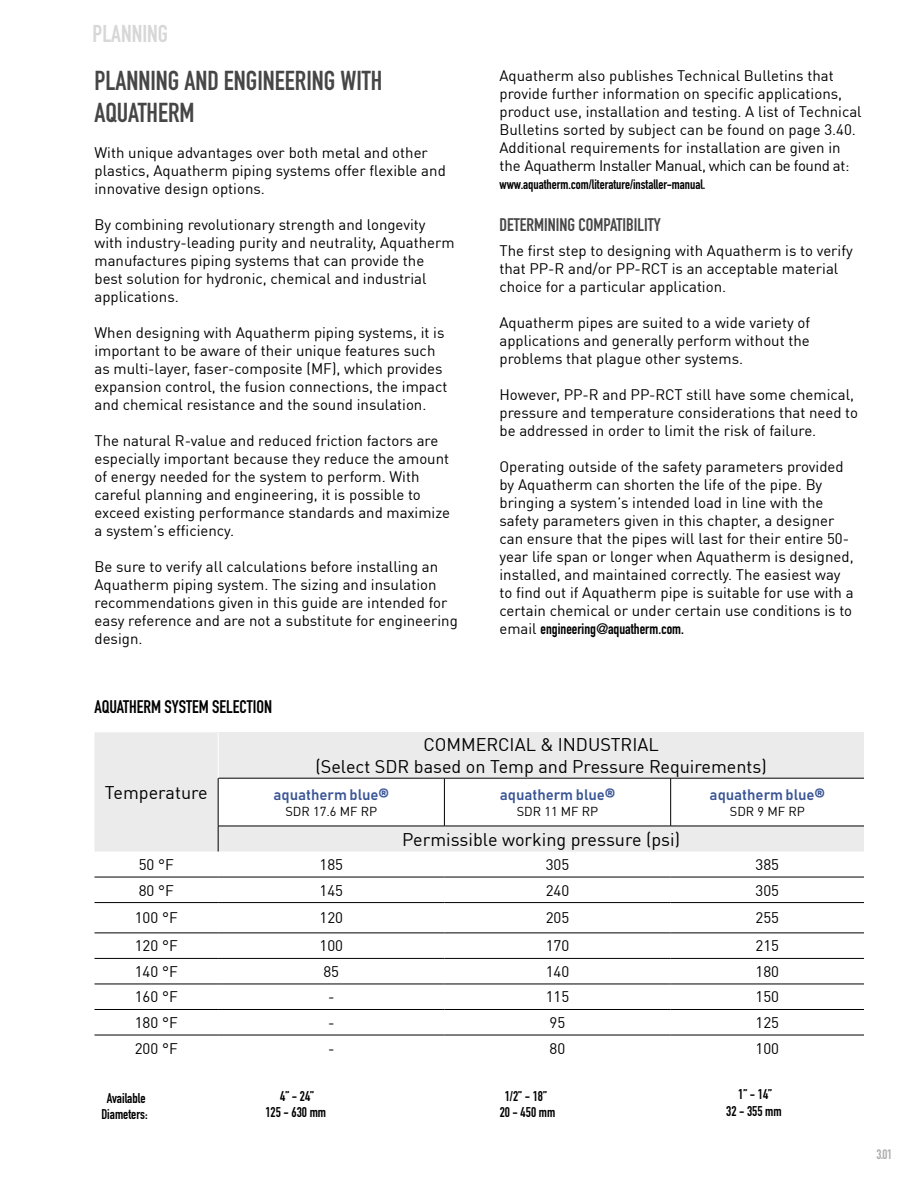
<style>
.page{position:relative;width:918px;height:1188px;background:#fff}
.page>*{position:absolute;margin:0;border:0;box-sizing:border-box;transform-origin:0 0}
.t1{font:700 27px/32.4px "DIN Condensed";color:#464646}
.t2{font:700 24px "DIN Condensed";color:#d7d7d7}
.t3{font:18px/21.6px "DINOT";color:#000;text-align:center}
.t4{font:700 18px "DIN Condensed";color:#464646}
.t5{font:700 18px "DIN Condensed";color:#000}
.t6{font:15.15px "DINOT";color:#000}
.t7{font:15.15px "Bahnschrift";color:#3b5696}
.t8{font:15px/18px "DINOT";color:#000}
.t9{font:700 15px "DIN Condensed";color:#000}
.t10{font:700 13.95px/16.2px "DIN Condensed";color:#000;text-align:center}
.t11{font:700 13.5px "DIN Condensed";color:#000}
.t12{font:700 13.5px "DIN Condensed";color:#acacac}
.t13{font:12.75px "DINOT";color:#000}
.s1{font-family:"DINOT";font-weight:400}
</style>
<div class="page">
<div style="left:94px;top:732px;width:124px;height:120px;background:#ebebeb"></div>
<div style="left:218px;top:732px;width:646px;height:46px;background:#ebebeb"></div>
<hr style="left:94px;top:877px;width:124px;height:1px;background:#000">
<hr style="left:218px;top:877px;width:226px;height:1px;background:#000">
<hr style="left:444px;top:877px;width:227px;height:1px;background:#000">
<hr style="left:671px;top:877px;width:193px;height:1px;background:#000">
<hr style="left:94px;top:902px;width:124px;height:1px;background:#000">
<hr style="left:218px;top:902px;width:226px;height:1px;background:#000">
<hr style="left:444px;top:902px;width:227px;height:1px;background:#000">
<hr style="left:671px;top:902px;width:193px;height:1px;background:#000">
<hr style="left:94px;top:933px;width:124px;height:1px;background:#000">
<hr style="left:218px;top:933px;width:226px;height:1px;background:#000">
<hr style="left:444px;top:933px;width:227px;height:1px;background:#000">
<hr style="left:671px;top:933px;width:193px;height:1px;background:#000">
<hr style="left:94px;top:958px;width:124px;height:1px;background:#000">
<hr style="left:218px;top:958px;width:226px;height:1px;background:#000">
<hr style="left:444px;top:958px;width:227px;height:1px;background:#000">
<hr style="left:671px;top:958px;width:193px;height:1px;background:#000">
<hr style="left:94px;top:984px;width:124px;height:1px;background:#000">
<hr style="left:218px;top:984px;width:226px;height:1px;background:#000">
<hr style="left:444px;top:984px;width:227px;height:1px;background:#000">
<hr style="left:671px;top:984px;width:193px;height:1px;background:#000">
<hr style="left:94px;top:1009px;width:124px;height:1px;background:#000">
<hr style="left:218px;top:1009px;width:226px;height:1px;background:#000">
<hr style="left:444px;top:1009px;width:227px;height:1px;background:#000">
<hr style="left:671px;top:1009px;width:193px;height:1px;background:#000">
<hr style="left:94px;top:1035px;width:124px;height:1px;background:#000">
<hr style="left:218px;top:1035px;width:226px;height:1px;background:#000">
<hr style="left:444px;top:1035px;width:227px;height:1px;background:#000">
<hr style="left:671px;top:1035px;width:193px;height:1px;background:#000">
<hr style="left:218px;top:732px;width:1px;height:46px;background:#fff">
<svg style="left:218px;top:778px;width:646px;height:74px"></svg>
<hr style="left:444px;top:826px;width:227px;height:1px;background:#000">
<hr style="left:671px;top:826px;width:193px;height:1px;background:#000">
<h2 class="t2" style="left:93px;top:17px;width:77px">PLANNING</h2>
<h1 class="t1" style="left:94px;top:64px;width:289px">PLANNING AND ENGINEERING WITH<br>AQUATHERM</h1>
<p class="t8" style="left:94px;top:143px;width:353px">With unique advantages over both metal and other plastics, Aquatherm piping systems offer flexible and innovative design options.</p>
<p class="t8" style="left:94px;top:215px;width:362px">By combining revolutionary strength and longevity with industry-leading purity and neutrality, Aquatherm manufactures piping systems that can provide the best solution for hydronic, chemical and industrial applications.</p>
<p class="t8" style="left:94px;top:323px;width:354px">When designing with Aquatherm piping systems, it is important to be aware of their unique features such as multi-layer, faser-composite (MF), which provides expansion control, the fusion connections, the impact and chemical resistance and the sound insulation.</p>
<p class="t8" style="left:94px;top:431px;width:357px">The natural R-value and reduced friction factors are especially important because they reduce the amount of energy needed for the system to perform. With careful planning and engineering, it is possible to exceed existing performance standards and maximize a system’s efficiency.</p>
<p class="t8" style="left:94px;top:557px;width:365px">Be sure to verify all calculations before installing an Aquatherm piping system. The sizing and insulation recommendations given in this guide are intended for easy reference and are not a substitute for engineering design.</p>
<p class="t8" style="left:500px;top:65px;width:364px">Aquatherm also publishes Technical Bulletins that provide further information on specific applications, product use, installation and testing. A list of Technical Bulletins sorted by subject can be found on page 3.40.<br>Additional requirements for installation are given in the Aquatherm Installer Manual, which can be found at:</p>
<p class="t11" style="left:500px;top:175px;width:207px">www.aquatherm.com/literature/installer-manual.</p>
<p class="t4" style="left:500px;top:213px;width:163px">DETERMINING COMPATIBILITY</p>
<p class="t8" style="left:500px;top:240px;width:355px">The first step to designing with Aquatherm is to verify that PP-R and/or PP-RCT is an acceptable material choice for a particular application.</p>
<p class="t8" style="left:500px;top:312px;width:312px;text-align:justify">Aquatherm pipes are suited to a wide variety of applications and generally perform without the problems that plague other systems.</p>
<p class="t8" style="left:500px;top:384px;width:360px">However, PP-R and PP-RCT still have some chemical, pressure and temperature considerations that need to be addressed in order to limit the risk of failure.</p>
<p class="t8" style="left:500px;top:456px;width:356px">Operating outside of the safety parameters provided by Aquatherm can shorten the life of the pipe. By bringing a system’s intended load in line with the safety parameters given in this chapter, a designer can ensure that the pipes will last for their entire 50- year life span or longer when Aquatherm is designed, installed, and maintained correctly. The easiest way to find out if Aquatherm pipe is suitable for use with a certain chemical or under certain use conditions is to</p>
<p class="t9" style="left:500px;top:619px;width:186px"><span class="s1">email</span> engineering@aquatherm.com.</p>
<p class="t5" style="left:94px;top:695px;width:179px">AQUATHERM SYSTEM SELECTION</p>
<p class="t3" style="left:105px;top:780px;width:104px">Temperature</p>
<p class="t3" style="left:315px;top:732px;width:453px">COMMERCIAL &amp; INDUSTRIAL<br>(Select SDR based on Temp and Pressure Requirements)</p>
<p class="t7" style="left:274px;top:786px;width:117px">aquatherm blue®</p>
<p class="t13" style="left:285px;top:801px;width:93px">SDR 17.6 MF RP</p>
<p class="t7" style="left:500px;top:786px;width:117px">aquatherm blue®</p>
<p class="t13" style="left:517px;top:801px;width:83px">SDR 11 MF RP</p>
<p class="t7" style="left:710px;top:786px;width:117px">aquatherm blue®</p>
<p class="t13" style="left:730px;top:801px;width:76px">SDR 9 MF RP</p>
<p class="t3" style="left:402px;top:827px;width:279px">Permissible working pressure (psi)</p>
<p class="t6" style="left:139px;top:853px;width:37px">50 °F</p>
<p class="t6" style="left:319px;top:853px;width:25px">185</p>
<p class="t6" style="left:546px;top:853px;width:25px">305</p>
<p class="t6" style="left:756px;top:853px;width:25px">385</p>
<p class="t6" style="left:139px;top:879px;width:37px">80 °F</p>
<p class="t6" style="left:319px;top:879px;width:25px">145</p>
<p class="t6" style="left:546px;top:879px;width:25px">240</p>
<p class="t6" style="left:756px;top:879px;width:25px">305</p>
<p class="t6" style="left:135px;top:906px;width:45px">100 °F</p>
<p class="t6" style="left:319px;top:906px;width:25px">120</p>
<p class="t6" style="left:546px;top:906px;width:25px">205</p>
<p class="t6" style="left:756px;top:906px;width:25px">255</p>
<p class="t6" style="left:135px;top:934px;width:45px">120 °F</p>
<p class="t6" style="left:319px;top:934px;width:25px">100</p>
<p class="t6" style="left:546px;top:934px;width:25px">170</p>
<p class="t6" style="left:756px;top:934px;width:25px">215</p>
<p class="t6" style="left:135px;top:960px;width:45px">140 °F</p>
<p class="t6" style="left:323px;top:960px;width:17px">85</p>
<p class="t6" style="left:546px;top:960px;width:25px">140</p>
<p class="t6" style="left:756px;top:960px;width:25px">180</p>
<p class="t6" style="left:135px;top:985px;width:45px">160 °F</p>
<p class="t6" style="left:328px;top:985px;width:8px">-</p>
<p class="t6" style="left:546px;top:985px;width:25px">115</p>
<p class="t6" style="left:756px;top:985px;width:25px">150</p>
<p class="t6" style="left:135px;top:1011px;width:45px">180 °F</p>
<p class="t6" style="left:328px;top:1011px;width:8px">-</p>
<p class="t6" style="left:550px;top:1011px;width:17px">95</p>
<p class="t6" style="left:756px;top:1011px;width:25px">125</p>
<p class="t6" style="left:135px;top:1037px;width:45px">200 °F</p>
<p class="t6" style="left:328px;top:1037px;width:8px">-</p>
<p class="t6" style="left:550px;top:1037px;width:17px">80</p>
<p class="t6" style="left:756px;top:1037px;width:25px">100</p>
<p class="t10" style="left:101px;top:1090px;width:48px">Available<br>Diameters:</p>
<p class="t10" style="left:280px;top:1088px;width:35px">4” - 24”</p>
<p class="t10" style="left:505px;top:1088px;width:44px">1/2” - 18”</p>
<p class="t10" style="left:738px;top:1086px;width:35px">1” - 14”</p>
<p class="t10" style="left:265px;top:1104px;width:62px">125 - 630 mm</p>
<p class="t10" style="left:500px;top:1104px;width:57px">20 - 450 mm</p>
<p class="t10" style="left:726px;top:1103px;width:57px">32 - 355 mm</p>
<p class="t12" style="left:876px;top:1145px;width:17px">3.01</p>
</div>
